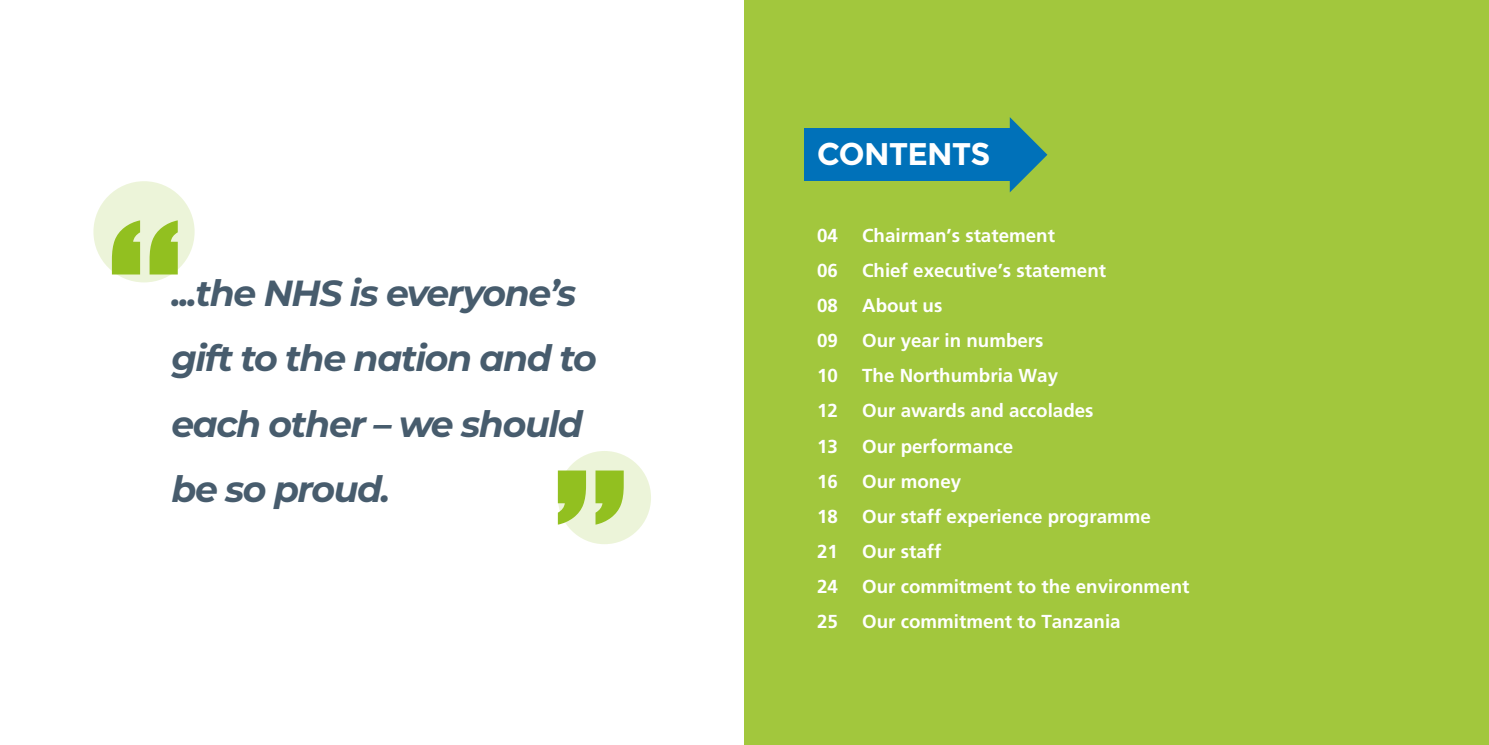
<style>
.page{position:relative;width:1489px;height:745px;background:#fff}
.page>*{position:absolute;margin:0;border:0;box-sizing:border-box;transform-origin:0 0}
.t1{font:italic 700 36.25px/65px "Montserrat";letter-spacing:-.04em;color:#475c6d}
.t2{font:700 31.25px "Montserrat";letter-spacing:-.02em;color:#fff}
.t3{font:700 18.75px "Frutiger";color:#fff}
</style>
<div class="page">
<div style="left:744px;top:0;width:744px;height:744px;background:#a2c73d"></div>
<div style="left:803px;top:128px;width:214px;height:53px;background:#0071b9"></div>
<svg style="left:1009px;top:117px;width:38px;height:75px"></svg>
<div style="left:93px;top:181px;width:102px;height:101px;background:#ecf4d9;border-radius:50%"></div>
<svg style="left:112px;top:220px;width:66px;height:54px"></svg>
<svg style="left:558px;top:470px;width:8px;height:54px"></svg>
<svg style="left:558px;top:450px;width:93px;height:94px;background:#cde299"></svg>
<h1 class="t1" style="left:171px;top:259px;width:427px">...the NHS is everyone’s gift to the nation and to each other – we should be so proud.</h1>
<h2 class="t2" style="left:817px;top:136px;width:175px">CONTENTS</h2>
<p class="t3" style="left:817px;top:224px;width:22px">04</p>
<p class="t3" style="left:862px;top:224px;width:194px">Chairman’s statement</p>
<p class="t3" style="left:817px;top:259px;width:22px">06</p>
<p class="t3" style="left:862px;top:259px;width:245px">Chief executive’s statement</p>
<p class="t3" style="left:817px;top:294px;width:22px">08</p>
<p class="t3" style="left:862px;top:294px;width:82px">About us</p>
<p class="t3" style="left:817px;top:329px;width:22px">09</p>
<p class="t3" style="left:862px;top:329px;width:183px">Our year in numbers</p>
<p class="t3" style="left:817px;top:364px;width:22px">10</p>
<p class="t3" style="left:862px;top:364px;width:197px">The Northumbria Way</p>
<p class="t3" style="left:817px;top:399px;width:22px">12</p>
<p class="t3" style="left:862px;top:399px;width:233px">Our awards and accolades</p>
<p class="t3" style="left:817px;top:434px;width:22px">13</p>
<p class="t3" style="left:862px;top:434px;width:153px">Our performance</p>
<p class="t3" style="left:817px;top:469px;width:22px">16</p>
<p class="t3" style="left:862px;top:469px;width:100px">Our money</p>
<p class="t3" style="left:817px;top:504px;width:22px">18</p>
<p class="t3" style="left:862px;top:504px;width:290px">Our staff experience programme</p>
<p class="t3" style="left:817px;top:539px;width:22px">21</p>
<p class="t3" style="left:862px;top:539px;width:81px">Our staff</p>
<p class="t3" style="left:817px;top:574px;width:22px">24</p>
<p class="t3" style="left:862px;top:574px;width:329px">Our commitment to the environment</p>
<p class="t3" style="left:817px;top:609px;width:22px">25</p>
<p class="t3" style="left:862px;top:609px;width:260px">Our commitment to Tanzania</p>
</div>
